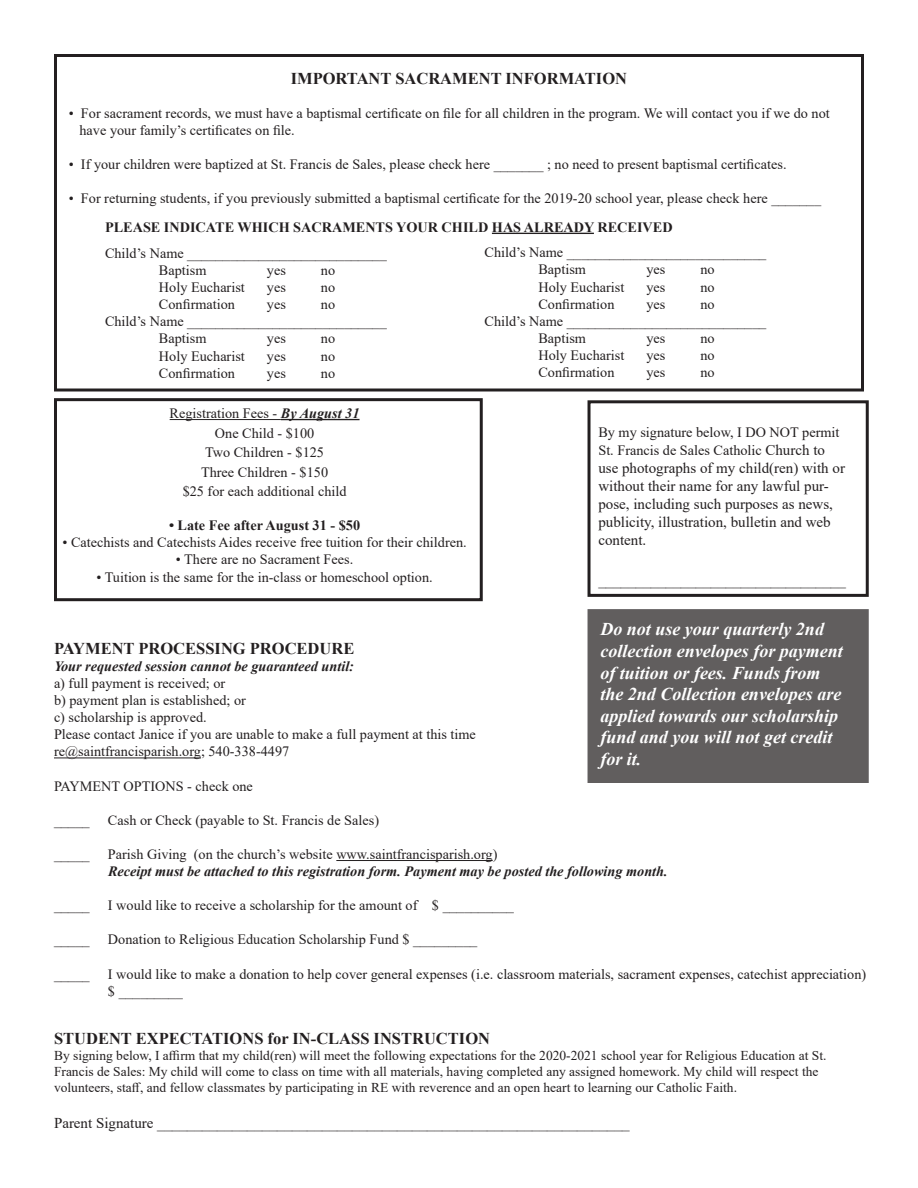
<style>
.page{position:relative;width:918px;height:1188px;background:#fff}
.page>*{position:absolute;margin:0;border:0;box-sizing:border-box;transform-origin:0 0}
.t1{font:italic 700 18px/21.6px "Times New Roman";color:#fff}
.t2{font:700 16.5px "Times New Roman";color:#231f20}
.t3{font:15px/18px "Times New Roman";color:#231f20}
.t4{font:14.25px/17.1px "Times New Roman";color:#231f20}
.t5{font:italic 700 14.25px "Times New Roman";color:#231f20}
.t6{font:700 14.25px "Times New Roman";color:#231f20}
.t7{font:13.5px/16.2px "Times New Roman";color:#231f20}
.s1{font-weight:700;font-style:italic}
.s2{font-size:15px}
</style>
<div class="page">
<div style="left:54px;top:398px;width:429px;height:203px;border:3px solid #231f20"></div>
<hr style="left:54px;top:758px;width:147px;height:1px;background:#231f20">
<hr style="left:336px;top:860px;width:157px;height:1px;background:#231f20">
<div style="left:54px;top:54px;width:810px;height:338px;border:3px solid #231f20"></div>
<div style="left:588px;top:400px;width:281px;height:197px;border:3px solid #231f20"></div>
<hr style="left:492px;top:233px;width:102px;height:1px;background:#231f20">
<hr style="left:170px;top:419px;width:111px;height:1px;background:#231f20">
<hr style="left:281px;top:419px;width:79px;height:1px;background:#231f20">
<div style="left:589px;top:611px;width:278px;height:171px;background:#615e5e"></div>
<p class="t2" style="left:291px;top:66px;width:338px">IMPORTANT SACRAMENT INFORMATION</p>
<p class="t4" style="left:80px;top:104px;width:752px;text-indent:-11px">• For sacrament records, we must have a baptismal certificate on file for all children in the program. We will contact you if we do not have your family’s certificates on file.</p>
<p class="t4" style="left:69px;top:155px;width:719px">• If your children were baptized at St. Francis de Sales, please check here _______ ; no need to present baptismal certificates.</p>
<p class="t4" style="left:69px;top:190px;width:754px">• For returning students, if you previously submitted a baptismal certificate for the 2019-20 school year, please check here _______</p>
<p class="t6" style="left:105px;top:217px;width:569px">PLEASE INDICATE WHICH SACRAMENTS YOUR CHILD HAS ALREADY RECEIVED</p>
<p class="t4" style="left:105px;top:244px;width:283px">Child’s Name ____________________________</p>
<p class="t4" style="left:159px;top:261px;width:49px">Baptism</p>
<p class="t4" style="left:267px;top:261px;width:20px">yes</p>
<p class="t4" style="left:321px;top:261px;width:16px">no</p>
<p class="t4" style="left:159px;top:278px;width:87px">Holy Eucharist</p>
<p class="t4" style="left:267px;top:278px;width:20px">yes</p>
<p class="t4" style="left:321px;top:278px;width:16px">no</p>
<p class="t4" style="left:159px;top:296px;width:78px">Confirmation</p>
<p class="t4" style="left:267px;top:296px;width:20px">yes</p>
<p class="t4" style="left:321px;top:296px;width:16px">no</p>
<p class="t4" style="left:105px;top:313px;width:283px">Child’s Name ____________________________</p>
<p class="t4" style="left:159px;top:330px;width:49px">Baptism</p>
<p class="t4" style="left:267px;top:330px;width:20px">yes</p>
<p class="t4" style="left:321px;top:330px;width:16px">no</p>
<p class="t4" style="left:159px;top:347px;width:87px">Holy Eucharist</p>
<p class="t4" style="left:267px;top:347px;width:20px">yes</p>
<p class="t4" style="left:321px;top:347px;width:16px">no</p>
<p class="t4" style="left:159px;top:364px;width:78px">Confirmation</p>
<p class="t4" style="left:267px;top:364px;width:20px">yes</p>
<p class="t4" style="left:321px;top:364px;width:16px">no</p>
<p class="t4" style="left:170px;top:404px;width:191px">Registration Fees - <span class="s1">By August 31</span></p>
<p class="t4" style="left:215px;top:424px;width:101px">One Child - $100</p>
<p class="t4" style="left:205px;top:443px;width:120px">Two Children - $125</p>
<p class="t4" style="left:201px;top:463px;width:129px">Three Children - $150</p>
<p class="t4" style="left:183px;top:482px;width:165px">$25 for each additional child</p>
<p class="t6" style="left:169px;top:515px;width:193px">• Late Fee after August 31 - $50</p>
<p class="t4" style="left:62px;top:534px;width:406px">• Catechists and Catechists Aides receive free tuition for their children.</p>
<p class="t4" style="left:176px;top:551px;width:179px">• There are no Sacrament Fees.</p>
<p class="t4" style="left:96px;top:568px;width:338px">• Tuition is the same for the in-class or homeschool option.</p>
<p class="t4" style="left:484px;top:244px;width:283px">Child’s Name ____________________________</p>
<p class="t4" style="left:538px;top:261px;width:49px">Baptism</p>
<p class="t4" style="left:646px;top:261px;width:20px">yes</p>
<p class="t4" style="left:700px;top:261px;width:16px">no</p>
<p class="t4" style="left:538px;top:278px;width:87px">Holy Eucharist</p>
<p class="t4" style="left:646px;top:278px;width:20px">yes</p>
<p class="t4" style="left:700px;top:278px;width:16px">no</p>
<p class="t4" style="left:538px;top:295px;width:78px">Confirmation</p>
<p class="t4" style="left:646px;top:295px;width:20px">yes</p>
<p class="t4" style="left:484px;top:295px;width:283px;text-indent:216px">no<br>Child’s Name ____________________________</p>
<p class="t4" style="left:538px;top:329px;width:49px">Baptism</p>
<p class="t4" style="left:646px;top:329px;width:20px">yes</p>
<p class="t4" style="left:700px;top:329px;width:16px">no</p>
<p class="t4" style="left:538px;top:346px;width:87px">Holy Eucharist</p>
<p class="t4" style="left:646px;top:346px;width:20px">yes</p>
<p class="t4" style="left:700px;top:346px;width:16px">no</p>
<p class="t4" style="left:538px;top:363px;width:78px">Confirmation</p>
<p class="t4" style="left:646px;top:363px;width:20px">yes</p>
<p class="t4" style="left:700px;top:363px;width:16px">no</p>
<p class="t4" style="left:598px;top:423px;width:243px;line-height:18px">By my signature below, I DO NOT permit<br>St. Francis de Sales Catholic <span class="s2">Church to</span></p>
<p class="t3" style="left:598px;top:459px;width:248px">use photographs of my child(ren) with or without their name for any lawful pur&shy;pose, including such purposes as news, publicity, illustration, bulletin and web content.</p>
<p class="t3" style="left:598px;top:570px;width:249px">_________________________________</p>
<p class="t2" style="left:54px;top:636px;width:302px">PAYMENT PROCESSING PROCEDURE</p>
<p class="t5" style="left:54px;top:656px;width:302px">Your requested session cannot be guaranteed until:</p>
<p class="t4" style="left:54px;top:674px;width:173px">a) full payment is received; or</p>
<p class="t4" style="left:54px;top:691px;width:193px">b) payment plan is established; or</p>
<p class="t4" style="left:54px;top:708px;width:154px">c) scholarship is approved.</p>
<p class="t4" style="left:54px;top:726px;width:423px">Please contact Janice if you are unable to make a full payment at this time</p>
<p class="t4" style="left:54px;top:743px;width:237px">re@saintfrancisparish.org; 540-338-4497</p>
<p class="t4" style="left:54px;top:777px;width:200px">PAYMENT OPTIONS - check one</p>
<p class="t4" style="left:54px;top:811px;width:37px">_____</p>
<p class="t4" style="left:108px;top:811px;width:273px">Cash or Check (payable to St. Francis de Sales)</p>
<p class="t1" style="left:600px;top:618px;width:225px">Do not use your quarterly 2nd</p>
<p class="t1" style="left:600px;top:640px;width:244px">collection envelopes for payment of tuition or fees. Funds from the 2nd Collection envelopes are applied towards our scholarship fund and you will not get credit for it.</p>
<p class="t4" style="left:54px;top:845px;width:37px">_____</p>
<p class="t4" style="left:54px;top:897px;width:37px">_____</p>
<p class="t4" style="left:54px;top:931px;width:37px">_____</p>
<p class="t4" style="left:54px;top:965px;width:37px">_____</p>
<p class="t4" style="left:108px;top:845px;width:391px">Parish Giving (on the church’s website www.saintfrancisparish.org)</p>
<p class="t5" style="left:108px;top:861px;width:561px">Receipt must be attached to this registration form. Payment may be posted the following month.</p>
<p class="t4" style="left:108px;top:897px;width:407px">I would like to receive a scholarship for the amount of $ __________</p>
<p class="t4" style="left:108px;top:931px;width:371px">Donation to Religious Education Scholarship Fund $ _________</p>
<p class="t4" style="left:108px;top:965px;width:760px">I would like to make a donation to help cover general expenses (i.e. classroom materials, sacrament expenses, catechist appreciation)</p>
<p class="t4" style="left:108px;top:982px;width:76px">$ _________</p>
<p class="t2" style="left:54px;top:1026px;width:438px">STUDENT EXPECTATIONS for IN-CLASS INSTRUCTION</p>
<p class="t7" style="left:54px;top:1047px;width:774px">By signing below, I affirm that my child(ren) will meet the following expectations for the 2020-2021 school year for Religious Education at St.<br>Francis de Sales: My child will come to class on time with all materials, having completed any assigned homework. My child will respect the volunteers, staff, and fellow classmates by participating in RE with reverence and an open heart to learning our Catholic Faith.</p>
<p class="t3" style="left:54px;top:1114px;width:577px">Parent Signature _______________________________________________________________</p>
</div>
